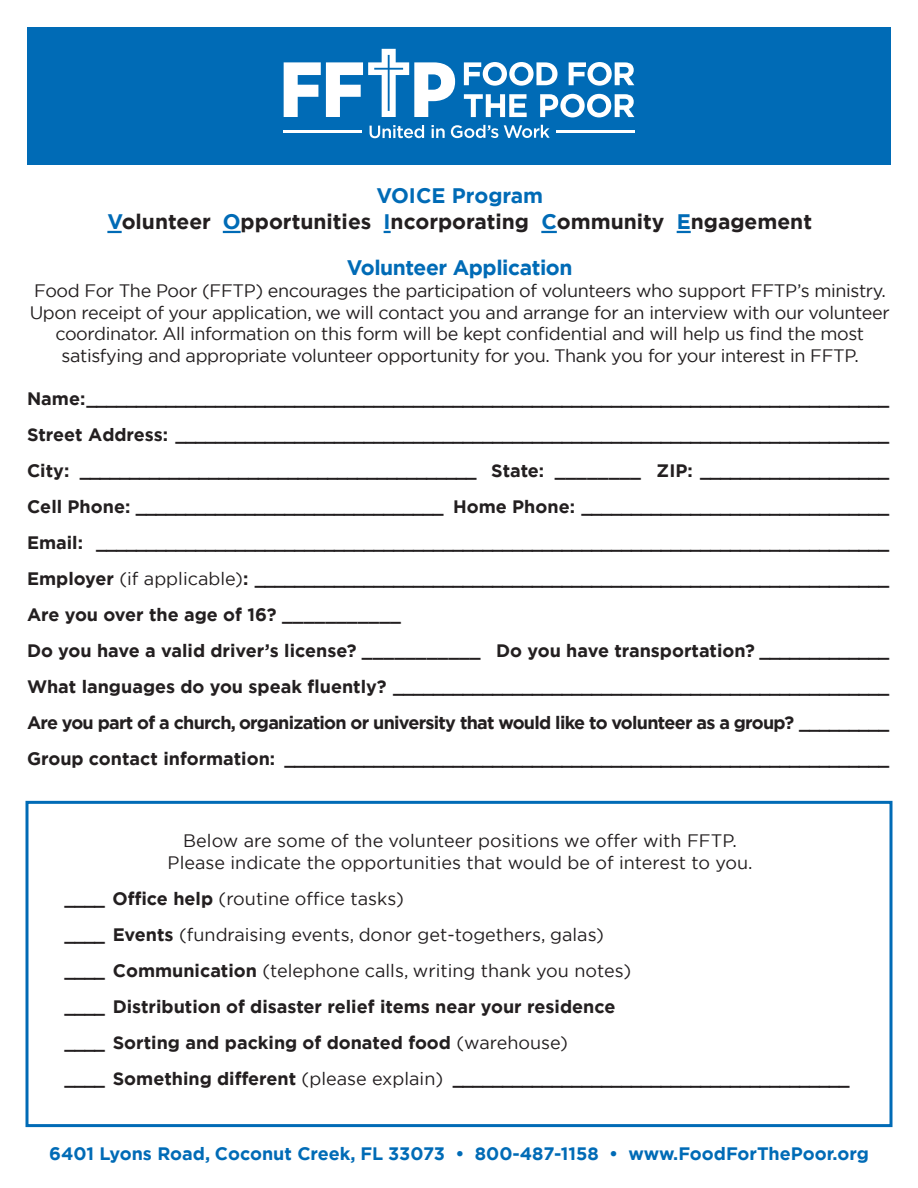
<style>
.page{position:relative;width:918px;height:1188px;background:#fff}
.page>*{position:absolute;margin:0;border:0;box-sizing:border-box;transform-origin:0 0}
.t1{font:700 21px/25.2px "Gotham";color:#231f20;text-align:center}
.t2{font:700 21px "Gotham";letter-spacing:-.02em;color:#006bb6}
.t3{font:700 18px/36px "Gotham";color:#231f20}
.t4{font:18px/21.6px "Gotham";letter-spacing:-.02em;color:#231f20;text-align:center}
.t5{font:18px/21.6px "Gotham";color:#231f20;text-align:center}
.t6{font:700 18px "Gotham";color:#006bb6}
.s1{color:#006bb6}
.s2{font-weight:400}
</style>
<div class="page">
<div style="left:27px;top:27px;width:864px;height:137px;background:#006bb6"></div>
<svg style="left:107px;top:231px;width:15px;height:2px"></svg>
<svg style="left:223px;top:231px;width:18px;height:2px"></svg>
<svg style="left:384px;top:231px;width:7px;height:2px"></svg>
<svg style="left:541px;top:231px;width:16px;height:2px"></svg>
<svg style="left:677px;top:231px;width:14px;height:2px"></svg>
<div style="left:26px;top:801px;width:866px;height:326px;border:3px solid #006bb6"></div>
<hr style="left:556px;top:131px;width:78px;height:2px;background:#fff">
<hr style="left:284px;top:131px;width:78px;height:2px;background:#fff">
<svg style="left:370px;top:125px;width:54px;height:13px"></svg>
<svg style="left:432px;top:125px;width:13px;height:13px"></svg>
<svg style="left:451px;top:125px;width:47px;height:13px"></svg>
<svg style="left:504px;top:125px;width:46px;height:13px"></svg>
<svg style="left:284px;top:49px;width:171px;height:68px"></svg>
<svg style="left:464px;top:62px;width:94px;height:24px"></svg>
<svg style="left:569px;top:62px;width:65px;height:24px"></svg>
<svg style="left:464px;top:94px;width:63px;height:23px"></svg>
<svg style="left:540px;top:94px;width:94px;height:23px"></svg>
<p class="t1" style="left:107px;top:183px;width:706px"><span class="s1">VOICE Program<br>V</span>olunteer <span class="s1">O</span>pportunities <span class="s1">I</span>ncorporating <span class="s1">C</span>ommunity <span class="s1">E</span>ngagement</p>
<p class="t2" style="left:347px;top:254px;width:227px">Volunteer Application</p>
<p class="t4" style="left:30px;top:279px;width:862px">Food For The Poor (FFTP) encourages the participation of volunteers who support FFTP’s ministry.<br>Upon receipt of your application, we will contact you and arrange for an interview with our volunteer coordinator. All information on this form will be kept confidential and will help us find the most satisfying and appropriate volunteer opportunity for you. Thank you for your interest in FFTP.</p>
<p class="t3" style="left:27px;top:381px;width:864px">Name:_________________________________________________________________________________ Street Address: ________________________________________________________________________ City: ________________________________________ State: ________ ZIP: ___________________ Cell Phone: _______________________________ Home Phone: _______________________________ Email: ________________________________________________________________________________ Employer <span class="s2">(if applicable)</span>: ________________________________________________________________ Are you over the age of 16? ___________<br>Do you have a valid driver’s license? ___________ Do you have transportation? _____________ What languages do you speak fluently? __________________________________________________ Are you part of a church, organization or university that would like to volunteer as a group? _________ Group contact information: _____________________________________________________________</p>
<p class="t5" style="left:168px;top:830px;width:586px">Below are some of the volunteer positions we offer with FFTP.<br>Please indicate the opportunities that would be of interest to you.</p>
<p class="t3" style="left:65px;top:880px;width:787px">____ Office help <span class="s2">(routine office tasks)<br></span>____ Events <span class="s2">(fundraising events, donor get-togethers, galas)<br></span>____ Communication <span class="s2">(telephone calls, writing thank you notes)<br></span>____ Distribution of disaster relief items near your residence<br>____ Sorting and packing of donated food <span class="s2">(warehouse)<br></span>____ Something different <span class="s2">(please explain)</span> ________________________________________</p>
<p class="t6" style="left:49px;top:1141px;width:821px">6401 Lyons Road, Coconut Creek, FL 33073 • 800-487-1158 • www.FoodForThePoor.org</p>
</div>
